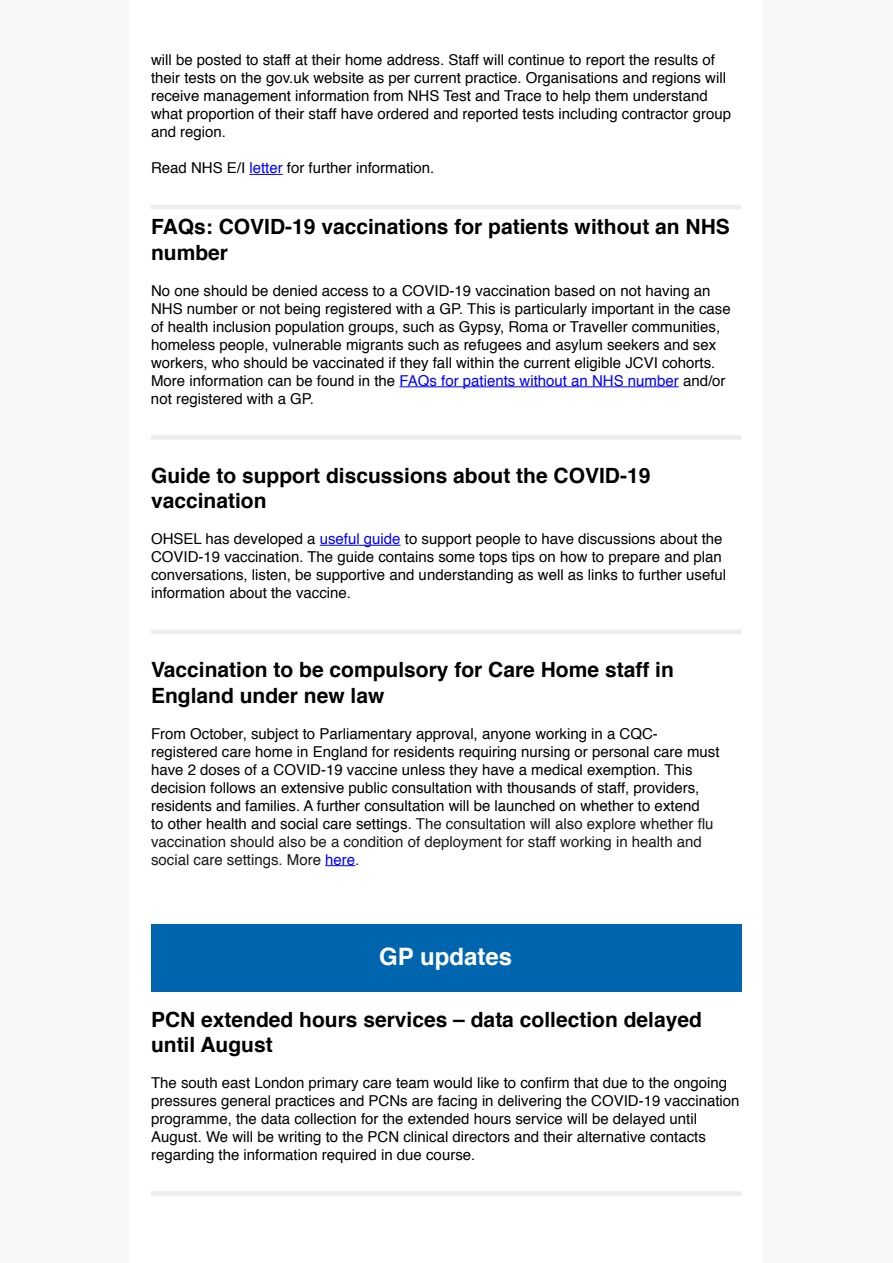
<style>
.page{position:relative;width:893px;height:1263px;background:#fff}
.page>*{position:absolute;margin:0;border:0;box-sizing:border-box;transform-origin:0 0}
.t1{font:700 24px "Helvetica";color:#fff}
.t2{font:700 21px/25.2px "Helvetica";color:#000}
.t3{font:15px/18px "Helvetica";color:#000}
.s1{color:#00f}
.s2{color:#181817}
</style>
<div class="page">
<div style="left:0;top:0;width:129px;height:1263px;background:#f9f8f8"></div>
<div style="left:764px;top:0;width:129px;height:1263px;background:#f9f8f8"></div>
<hr style="left:249px;top:174px;width:34px;height:1px;background:#00f">
<hr style="left:399px;top:386px;width:280px;height:1px;background:#00f">
<hr style="left:320px;top:545px;width:81px;height:1px;background:#00f">
<hr style="left:325px;top:865px;width:30px;height:1px;background:#00f">
<div style="left:151px;top:925px;width:591px;height:67px;background:#0065af"></div>
<hr style="left:151px;top:205px;width:590px;height:4px;background:#ededed">
<div style="left:151px;top:435px;width:590px;height:5px;background:#ededed"></div>
<hr style="left:151px;top:630px;width:590px;height:4px;background:#ededed">
<div style="left:151px;top:1191px;width:590px;height:5px;background:#ededed"></div>
<p class="t3" style="left:151px;top:51px;width:582px">will be posted to staff at their home address. Staff will continue to report the results of their tests on the gov.uk website as per current practice. Organisations and regions will receive management information from NHS Test and Trace to help them understand what proportion of their staff have ordered and reported tests including contractor group and region.</p>
<p class="t3" style="left:151px;top:159px;width:285px">Read NHS E/I <span class="s1">letter</span> for further information.</p>
<h2 class="t2" style="left:151px;top:215px;width:580px">FAQs: COVID-19 vaccinations for patients without an NHS number</h2>
<p class="t3" style="left:151px;top:282px;width:581px">No one should be denied access to a COVID-19 vaccination based on not having an NHS number or not being registered with a GP. This is particularly important in the case of health inclusion population groups, such as Gypsy, Roma or Traveller communities, homeless people, vulnerable migrants such as refugees and asylum seekers and sex workers, who should be vaccinated if they fall within the current eligible JCVI cohorts.<br>More information can be found in the <span class="s1">FAQs for patients without an NHS number</span> and/or not registered with a GP.</p>
<h2 class="t2" style="left:151px;top:463px;width:501px">Guide to support discussions about the COVID-19 vaccination</h2>
<p class="t3" style="left:151px;top:530px;width:577px">OHSEL has developed a <span class="s1">useful guide</span> to support people to have discussions about the COVID-19 vaccination. The guide contains some tops tips on how to prepare and plan conversations, listen, be supportive and understanding as well as links to further useful information about the vaccine.</p>
<h2 class="t2" style="left:151px;top:658px;width:524px">Vaccination to be compulsory for Care Home staff in<br>England under new law</h2>
<p class="t3" style="left:151px;top:725px;width:570px">From October, subject to Parliamentary approval, anyone working in a CQC&shy;registered care home in England for residents requiring nursing or personal care must have 2 doses of a COVID-19 vaccine unless they have a medical exemption. This decision follows an extensive public consultation with thousands of staff, providers, residents and families. A further consultation will be launched on whether to extend<br>to other health and social care settings. <span class="s2">The consultation will also explore whether flu vaccination should also be a condition of deployment for staff working in health and social care settings. More</span> <span class="s1">here</span><span class="s2">.</span></p>
<h1 class="t1" style="left:379px;top:937px;width:134px">GP updates</h1>
<h2 class="t2" style="left:151px;top:1007px;width:552px">PCN extended hours services – data collection delayed until August</h2>
<p class="t3" style="left:151px;top:1074px;width:590px">The south east London primary care team would like to confirm that due to the ongoing pressures general practices and PCNs are facing in delivering the COVID-19 vaccination programme, the data collection for the extended hours service will be delayed until August. We will be writing to the PCN clinical directors and their alternative contacts regarding the information required in due course.</p>
</div>
